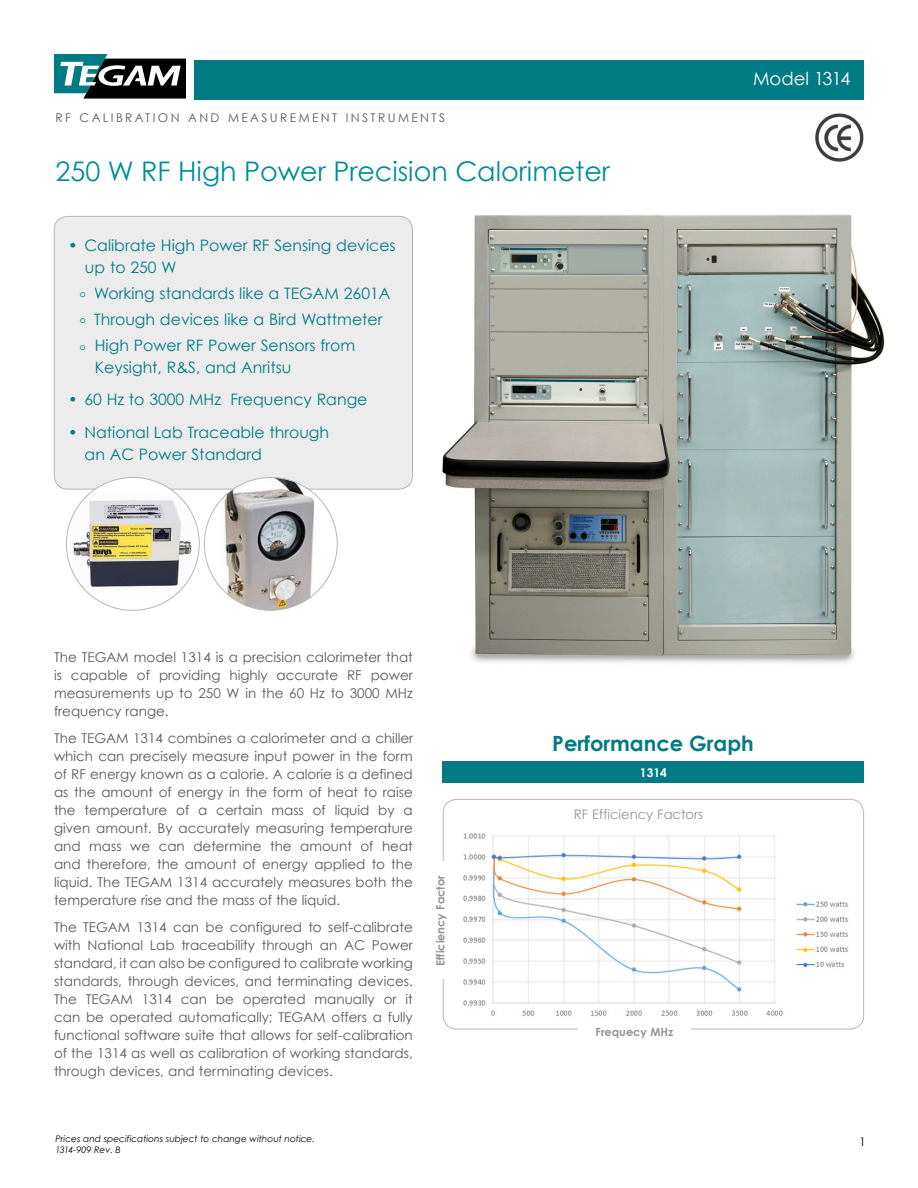
<style>
.page{position:relative;width:918px;height:1188px;background:#fff}
.page>*{position:absolute;margin:0;border:0;box-sizing:border-box;transform-origin:0 0}
.Headline{font:27px "Century Gothic";color:#008d98}
.Headline-2{font:700 21px "Century Gothic";color:#007b84}
.t1{font:18px "Century Gothic";color:#fff}
.Features{font:15.75px/21.8px "Century Gothic";color:#007b84}
.Body_Copy{font:13.5px/18px "Century Gothic";color:#57595b;text-align:justify}
.Body_Copy-2{font:13.2px "Century Gothic";color:#939498}
.t2{font:12px "Century Gothic";letter-spacing:.2em;color:#57595b}
.t3{font:700 12px "Century Gothic";color:#fff}
.t4{font:12px "Century Gothic";color:#000}
.Chart_Body{font:700 11.25px "Century Gothic";color:#939498}
.t5{font:italic 9px/10.8px "Century Gothic";color:#000}
.s1{font-size:9px}
.s2{font-style:inherit}
</style>
<div class="page">
<svg style="left:54px;top:54px;width:132px;height:45px"></svg>
<div style="left:195px;top:60px;width:669px;height:39px;background:#007b84"></div>
<img style="left:442px;top:214px;width:443px;height:449px">
<img style="left:816px;top:113px;width:48px;height:48px">
<div style="left:443px;top:799px;width:421px;height:230px;border:1px solid #b5b7ba;border-radius:14px"></div>
<div style="left:443px;top:761px;width:421px;height:22px;background:#007b84"></div>
<img style="left:463px;top:833px;width:385px;height:183px">
<div style="left:436px;top:862px;width:10px;height:117px;background:#fff"></div>
<div style="left:578px;top:1027px;width:113px;height:17px;background:#fff"></div>
<div style="left:54px;top:216px;width:358px;height:273px;background:#ececed;border-radius:14px"></div>
<div style="left:54px;top:216px;width:359px;height:274px;border:1px solid #b5b7ba;border-radius:14px"></div>
<div style="left:66px;top:477px;width:133px;height:133px;background:#fff;border-radius:50%"></div>
<img style="left:72px;top:494px;width:120px;height:103px">
<img style="left:214px;top:477px;width:116px;height:133px">
<p class="t2" style="left:56px;top:111px;width:391px">RF CALIBRATION AND MEASUREMENT INSTRUMENTS</p>
<p class="Headline" style="left:56px;top:154px;width:556px">250 W RF High Power Precision Calorimeter</p>
<p class="Features" style="left:85px;top:234px;width:312px;text-indent:-17px">• Calibrate High Power RF Sensing devices up to 250 W</p>
<p class="Features" style="left:80px;top:282px;width:312px"><span class="s1">o</span> Working standards like a TEGAM 2601A</p>
<p class="Features" style="left:80px;top:308px;width:304px"><span class="s1">o</span> Through devices like a Bird Wattmeter</p>
<p class="Features" style="left:95px;top:334px;width:262px;text-indent:-15px"><span class="s1">o</span> High Power RF Power Sensors from<br>Keysight, R&amp;S, and Anritsu</p>
<p class="Features" style="left:68px;top:389px;width:301px">• 60 Hz to 3000 MHz Frequency Range</p>
<p class="Features" style="left:85px;top:421px;width:246px;text-indent:-17px">• National Lab Traceable through an AC Power Standard</p>
<h3 class="t1" style="left:753px;top:68px;width:99px">Model 1314</h3>
<p class="Body_Copy" style="left:54px;top:648px;width:360px">The TEGAM model 1314 is a precision calorimeter that is capable of providing highly accurate RF power measurements up to 250 W in the 60 Hz to 3000 MHz frequency range.</p>
<p class="Body_Copy" style="left:54px;top:729px;width:361px">The TEGAM 1314 combines a calorimeter and a chiller which can precisely measure input power in the form of RF energy known as a calorie. A calorie is a defined as the amount of energy in the form of heat to raise the temperature of a certain mass of liquid by a given amount. By accurately measuring temperature and mass we can determine the amount of heat and therefore, the amount of energy applied to the liquid. The TEGAM 1314 accurately measures both the temperature rise and the mass of the liquid.</p>
<p class="Body_Copy" style="left:54px;top:918px;width:360px">The TEGAM 1314 can be configured to self-calibrate with National Lab traceability through an AC Power standard, it can also be configured to calibrate working standards, through devices, and terminating devices.<br>The TEGAM 1314 can be operated manually or it can be operated automatically; TEGAM offers a fully functional software suite that allows for self-calibration of the 1314 as well as calibration of working standards, through devices, and terminating devices.</p>
<p class="Chart_Body" style="left:433px;top:966px;width:92px;rotate:-90deg">Efficiency Factor</p>
<p class="Headline-2" style="left:552px;top:730px;width:203px">Performance Graph</p>
<p class="t3" style="left:640px;top:765px;width:28px">1314</p>
<p class="Body_Copy-2" style="left:574px;top:806px;width:131px">RF Efficiency Factors</p>
<p class="Chart_Body" style="left:596px;top:1025px;width:79px">Frequecy MHz</p>
<p class="t5" style="left:56px;top:1133px;width:261px">Prices and specifications subject to change without notice.<br>1314-909 <span class="s2">Rev. B</span></p>
<p class="t4" style="left:859px;top:1134px;width:8px">1</p>
</div>
